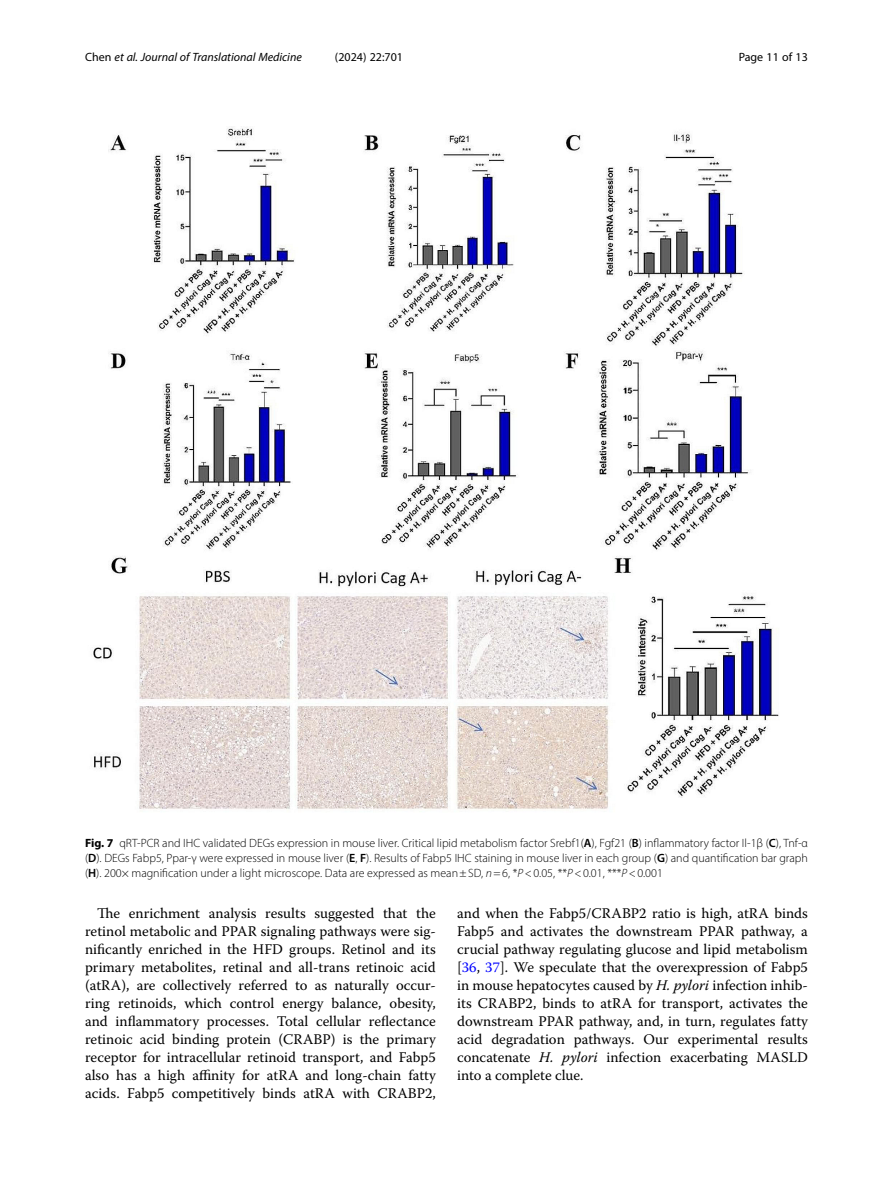
<style>
.page{position:relative;width:893px;height:1191px;background:#fff}
.page>*{position:absolute;margin:0;border:0;box-sizing:border-box;transform-origin:0 0}
.Body_Text_Indent{font:14.7px/18px "Warnock Pro";color:#000;text-align:justify}
.Figure_Caption{font:300 12px/15px "Myriad Pro";color:#000;text-align:justify}
.t1{font:italic 12px "Myriad Pro";color:#000}
.t2{font:12px "Myriad Pro";color:#000}
.s1{font-style:normal}
.s2{font-weight:700}
.s3{font-weight:600}
.s4{font-style:italic}
.s5{color:#00f}
</style>
<div class="page">
<img style="left:91px;top:127px;width:688px;height:683px">
<p class="t1" style="left:85px;top:50px;width:218px"><span class="s1">Chen</span> et al. Journal of Translational Medicine</p>
<p class="t2" style="left:335px;top:50px;width:70px">(2024) 22:701</p>
<p class="t2" style="left:739px;top:50px;width:71px">Page 11 of 13</p>
<p class="Figure_Caption" style="left:85px;top:835px;width:724px"><span class="s2">Fig. 7</span> qRT-PCR and IHC validated DEGs expression in mouse liver. Critical lipid metabolism factor Srebf1(<span class="s3">A</span>), Fgf21 (<span class="s3">B</span>) inflammatory factor Il-1β (<span class="s3">C</span>), Tnf-α (<span class="s3">D</span>). DEGs Fabp5, Ppar-γ were expressed in mouse liver (<span class="s3">E</span>, <span class="s3">F</span>). Results of Fabp5 IHC staining in mouse liver in each group (<span class="s3">G</span>) and quantification bar graph (<span class="s3">H</span>). 200× magnification under a light microscope. Data are expressed as mean±SD, <span class="s4">n</span>=6, *<span class="s4">P</span>&lt;0.05, **<span class="s4">P</span>&lt;0.01, ***<span class="s4">P</span>&lt;0.001</p>
<p class="Body_Text_Indent" style="left:85px;top:904px;width:352px;text-indent:12px">The enrichment analysis results suggested that the retinol metabolic and PPAR signaling pathways were sig&shy;nificantly enriched in the HFD groups. Retinol and its primary metabolites, retinal and all-trans retinoic acid (atRA), are collectively referred to as naturally occur&shy;ring retinoids, which control energy balance, obesity, and inflammatory processes. Total cellular reflectance retinoic acid binding protein (CRABP) is the primary receptor for intracellular retinoid transport, and Fabp5 also has a high affinity for atRA and long-chain fatty acids. Fabp5 competitively binds atRA with CRABP2,</p>
<p class="Body_Text_Indent" style="left:457px;top:904px;width:352px">and when the Fabp5/CRABP2 ratio is high, atRA binds Fabp5 and activates the downstream PPAR pathway, a crucial pathway regulating glucose and lipid metabolism [<span class="s5">36</span>, <span class="s5">37</span>]. We speculate that the overexpression of Fabp5 in mouse hepatocytes caused by <span class="s4">H. pylori</span> infection inhib&shy;its CRABP2, binds to atRA for transport, activates the downstream PPAR pathway, and, in turn, regulates fatty acid degradation pathways. Our experimental results concatenate <span class="s4">H. pylori</span> infection exacerbating MASLD into a complete clue.</p>
</div>
